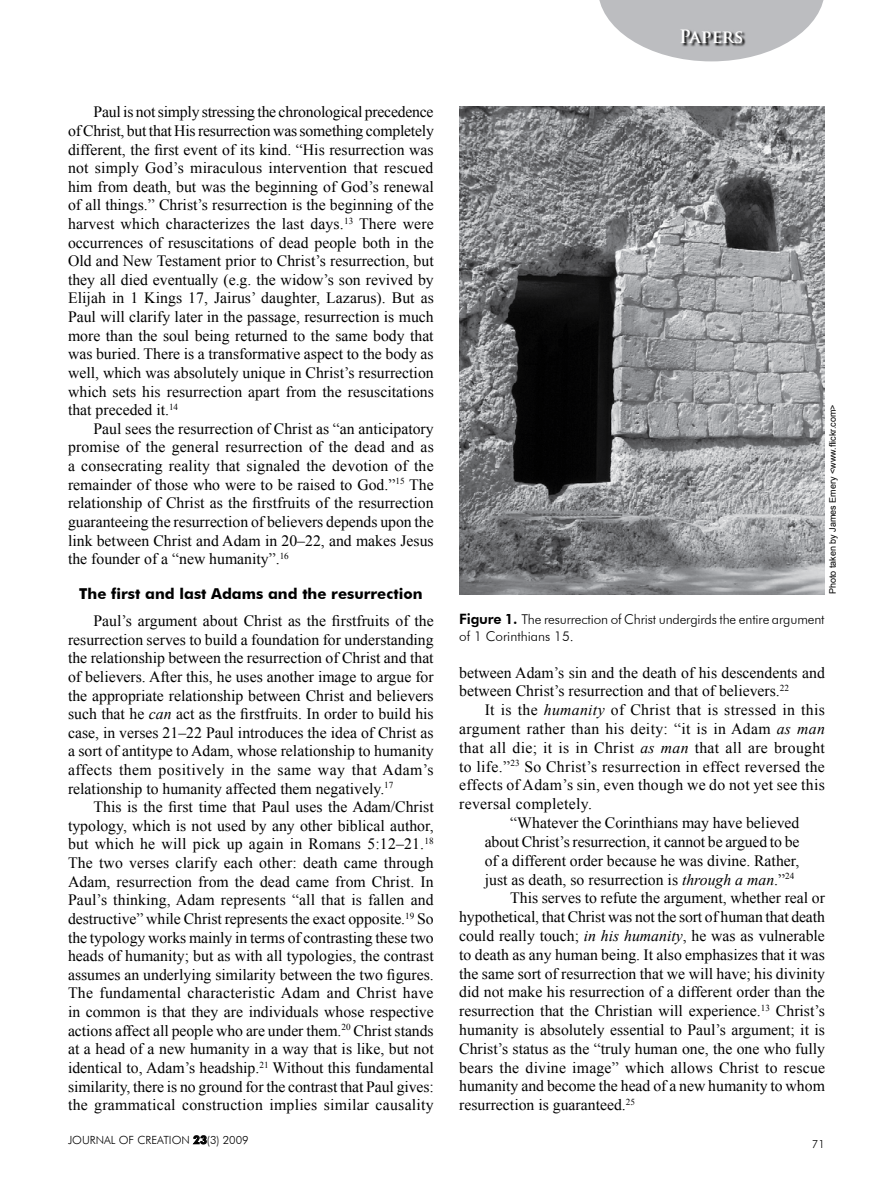
<style>
.page{position:relative;width:893px;height:1191px;background:#fff}
.page>*{position:absolute;margin:0;border:0;box-sizing:border-box;transform-origin:0 0}
.t1{font:700 18px "Trajan Pro";letter-spacing:-.015em;color:#fff}
.t2{font:15.75px/18.6px "Times New Roman";color:#000;text-align:justify}
.t3{font:15.75px "Times New Roman";letter-spacing:.02em;color:#000}
.t4{font:700 15px "Futura BT";color:#000}
.t5{font:300 13.5px/16.2px "Futura BT";letter-spacing:-.01em;color:#000}
.t6{font:300 11.25px "Futura BT";color:#000}
.t7{font:9px "Arial";color:#000}
.s1{font-style:italic}
.s2{font-weight:800}
.s3{font-weight:800;font-size:14.25px}
</style>
<div class="page">
<svg style="left:599px;top:0;width:225px;height:61px"></svg>
<svg style="left:681px;top:29px;width:65px;height:18px"></svg>
<svg style="left:193px;top:1135px;width:14px;height:9px"></svg>
<img style="left:459px;top:106px;width:366px;height:488px">
<p class="t2" style="left:68px;top:102px;width:367px;text-indent:26px">Paul is not simply stressing the chronological precedence of Christ, but that His resurrection was something completely different, the first event of its kind. “His resurrection was not simply God’s miraculous intervention that rescued him from death, but was the beginning of God’s renewal of all things.” Christ’s resurrection is the beginning of the harvest which characterizes the last days.<sup>13</sup> There were occurrences of resuscitations of dead people both in the Old and New Testament prior to Christ’s resurrection, but they all died eventually (e.g. the widow’s son revived by Elijah in 1 Kings 17, Jairus’ daughter, Lazarus). But as Paul will clarify later in the passage, resurrection is much more than the soul being returned to the same body that was buried. There is a transformative aspect to the body as well, which was absolutely unique in Christ’s resurrection which sets his resurrection apart from the resuscitations that preceded it.<sup>14</sup></p>
<p class="t2" style="left:68px;top:419px;width:367px;text-indent:26px">Paul sees the resurrection of Christ as “an anticipatory promise of the general resurrection of the dead and as a consecrating reality that signaled the devotion of the remainder of those who were to be raised to God.”<sup>15</sup> The relationship of Christ as the firstfruits of the resurrection guaranteeing the resurrection of believers depends upon the link between Christ and Adam in 20–22, and makes Jesus the founder of a “new humanity”.<sup>16</sup></p>
<p class="t4" style="left:79px;top:584px;width:345px">The first and last Adams and the resurrection</p>
<p class="t2" style="left:68px;top:611px;width:367px;text-indent:26px">Paul’s argument about Christ as the firstfruits of the resurrection serves to build a foundation for understanding the relationship between the resurrection of Christ and that of believers. After this, he uses another image to argue for the appropriate relationship between Christ and believers such that he <span class="s1">can</span> act as the firstfruits. In order to build his case, in verses 21–22 Paul introduces the idea of Christ as a sort of antitype to Adam, whose relationship to humanity affects them positively in the same way that Adam’s relationship to humanity affected them negatively.<sup>17</sup></p>
<p class="t2" style="left:68px;top:797px;width:367px;text-indent:26px">This is the first time that Paul uses the Adam/Christ typology, which is not used by any other biblical author, but which he will pick up again in Romans 5:12–21.<sup>18<br></sup>The two verses clarify each other: death came through Adam, resurrection from the dead came from Christ. In Paul’s thinking, Adam represents “all that is fallen and destructive” while Christ represents the exact opposite.<sup>19</sup> So the typology works mainly in terms of contrasting these two heads of humanity; but as with all typologies, the contrast assumes an underlying similarity between the two figures.<br>The fundamental characteristic Adam and Christ have in common is that they are individuals whose respective actions affect all people who are under them.<sup>20</sup> Christ stands at a head of a new humanity in a way that is like, but not identical to, Adam’s headship.<sup>21</sup> Without this fundamental similarity, there is no ground for the contrast that Paul gives: the grammatical construction implies similar causality</p>
<p class="t6" style="left:68px;top:1133px;width:182px">JOURNAL OF CREATION <span class="s2">23</span>(3) 2009</p>
<p class="t1" style="left:679px;top:25px;width:66px">Papers</p>
<p class="t7" style="left:827px;top:594px;width:191px;rotate:-90deg">Photo taken by James Emery &lt;www.flickr.com&gt;</p>
<p class="t5" style="left:459px;top:611px;width:367px"><span class="s3">Figure 1.</span> The resurrection of Christ undergirds the entire argument of 1 Corinthians 15.</p>
<p class="t2" style="left:459px;top:663px;width:367px">between Adam’s sin and the death of his descendents and between Christ’s resurrection and that of believers.<sup>22</sup></p>
<p class="t3" style="left:485px;top:699px;width:342px">It is the <span class="s1">humanity</span> of Christ that is stressed in this</p>
<p class="t3" style="left:459px;top:718px;width:367px">argument rather than his deity: “it is in Adam <span class="s1">as man</span></p>
<p class="t3" style="left:459px;top:737px;width:367px">that all die; it is in Christ <span class="s1">as man</span> that all are brought</p>
<p class="t3" style="left:459px;top:756px;width:367px">to life.”<sup>23</sup> So Christ’s resurrection in effect reversed the</p>
<p class="t3" style="left:459px;top:774px;width:367px">effects of Adam’s sin, even though we do not yet see this</p>
<p class="t3" style="left:459px;top:793px;width:134px">reversal completely.</p>
<p class="t2" style="left:510px;top:813px;width:291px">“Whatever the Corinthians may have believed</p>
<p class="t2" style="left:485px;top:832px;width:316px">about Christ’s resurrection, it cannot be argued to be</p>
<p class="t2" style="left:485px;top:851px;width:316px">of a different order because he was divine. Rather,</p>
<p class="t2" style="left:485px;top:869px;width:311px">just as death, so resurrection is <span class="s1">through a man</span>.”<sup>24</sup></p>
<p class="t2" style="left:510px;top:888px;width:316px">This serves to refute the argument, whether real or</p>
<p class="t2" style="left:459px;top:907px;width:367px">hypothetical, that Christ was not the sort of human that death</p>
<p class="t2" style="left:459px;top:926px;width:367px">could really touch; <span class="s1">in his humanity</span>, he was as vulnerable</p>
<p class="t2" style="left:459px;top:945px;width:367px">to death as any human being. It also emphasizes that it was</p>
<p class="t2" style="left:459px;top:963px;width:367px">the same sort of resurrection that we will have; his divinity</p>
<p class="t2" style="left:459px;top:982px;width:367px">did not make his resurrection of a different order than the</p>
<p class="t2" style="left:459px;top:1001px;width:367px">resurrection that the Christian will experience.<sup>13</sup> Christ’s</p>
<p class="t2" style="left:459px;top:1020px;width:367px">humanity is absolutely essential to Paul’s argument; it is</p>
<p class="t2" style="left:459px;top:1039px;width:367px">Christ’s status as the “truly human one, the one who fully</p>
<p class="t2" style="left:459px;top:1057px;width:367px">bears the divine image” which allows Christ to rescue</p>
<p class="t2" style="left:459px;top:1076px;width:367px">humanity and become the head of a new humanity to whom</p>
<p class="t2" style="left:459px;top:1095px;width:177px">resurrection is guaranteed.<sup>25</sup></p>
<p class="t6" style="left:812px;top:1136px;width:14px">71</p>
</div>
